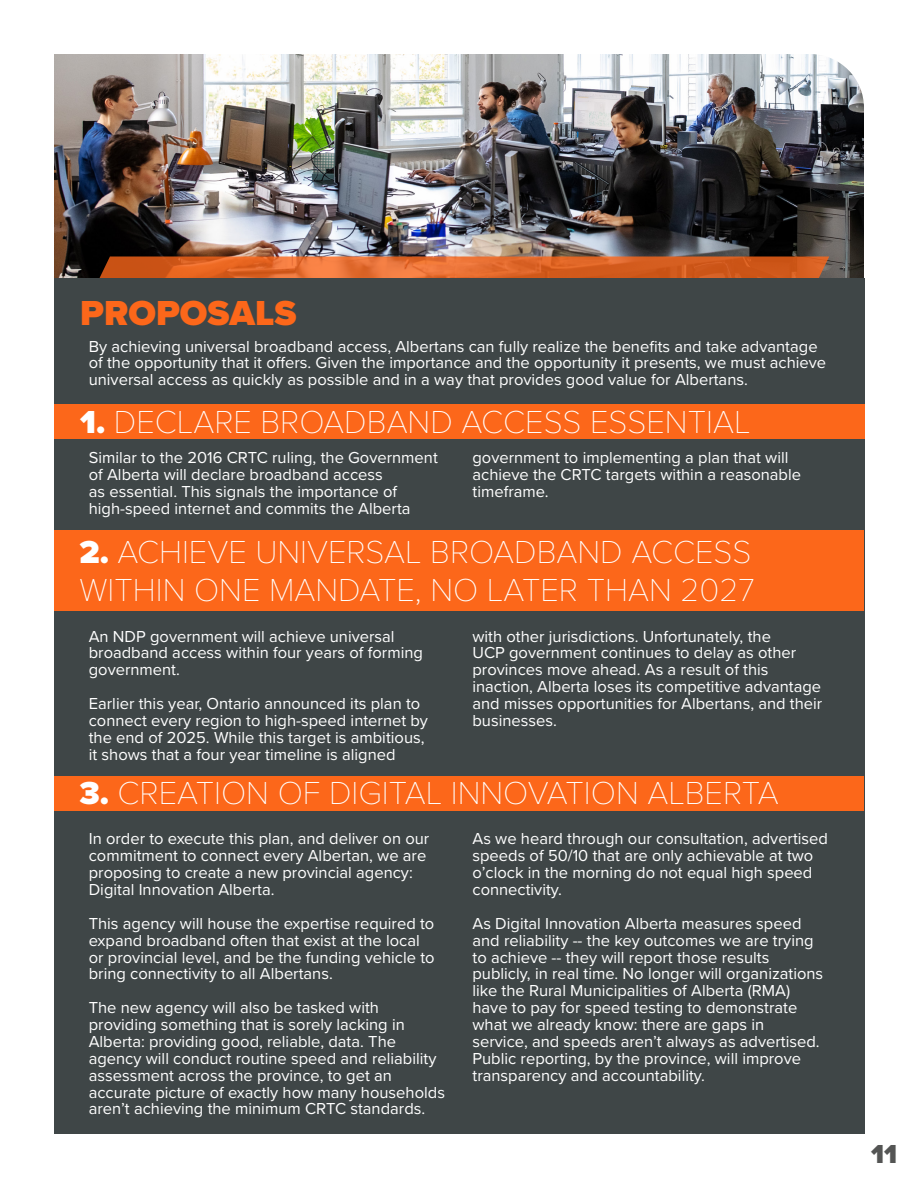
<style>
.page{position:relative;width:918px;height:1188px;background:#fff}
.page>*{position:absolute;margin:0;border:0;box-sizing:border-box;transform-origin:0 0}
.Paragraph_Style_1{font:900 36px "Proxima Nova";color:#fc671a}
.Paragraph_Style_1-2{font:100 33px/38.2px "Proxima Nova T";color:#fff}
.t1{font:900 27px "Proxima Nova";color:#545554}
.t2{font:16.5px/16.8px "Proxima Nova";color:#fff}
.s1{font-family:"Proxima Nova";font-weight:900}
</style>
<div class="page">
<img style="left:54px;top:54px;width:810px;height:224px">
<svg style="left:85px;top:256px;width:748px;height:22px;background:#d26127"></svg>
<div style="left:54px;top:278px;width:810px;height:856px;background:#3f4647"></div>
<div style="left:54px;top:404px;width:810px;height:34px;background:#fc671a"></div>
<div style="left:54px;top:776px;width:810px;height:35px;background:#fc671a"></div>
<div style="left:54px;top:531px;width:810px;height:80px;background:#fc671a"></div>
<p class="Paragraph_Style_1" style="left:80px;top:286px;width:218px">PROPOSALS</p>
<p class="t2" style="left:89px;top:337px;width:739px">By achieving universal broadband access, Albertans can fully realize the benefits and take advantage of the opportunity that it offers. Given the importance and the opportunity it presents, we must achieve universal access as quickly as possible and in a way that provides good value for Albertans.</p>
<p class="Paragraph_Style_1-2" style="left:80px;top:401px;width:672px"><span class="s1">1.</span> DECLARE BROADBAND ACCESS ESSENTIAL</p>
<p class="t2" style="left:89px;top:449px;width:351px">Similar to the 2016 CRTC ruling, the Government of Alberta will declare broadband access<br>as essential. This signals the importance of high-speed internet and commits the Alberta</p>
<p class="t2" style="left:472px;top:449px;width:330px">government to implementing a plan that will achieve the CRTC targets within a reasonable timeframe.</p>
<p class="Paragraph_Style_1-2" style="left:79px;top:530px;width:677px"><span class="s1">2.</span> ACHIEVE UNIVERSAL BROADBAND ACCESS<br>WITHIN ONE MANDATE, NO LATER THAN 2027</p>
<p class="t2" style="left:89px;top:627px;width:336px">An NDP government will achieve universal broadband access within four years of forming government.</p>
<p class="t2" style="left:89px;top:694px;width:341px">Earlier this year, Ontario announced its plan to connect every region to high-speed internet by the end of 2025. While this target is ambitious, it shows that a four year timeline is aligned</p>
<p class="t2" style="left:472px;top:627px;width:351px">with other jurisdictions. Unfortunately, the<br>UCP government continues to delay as other provinces move ahead. As a result of this inaction, Alberta loses its competitive advantage and misses opportunities for Albertans, and their businesses.</p>
<p class="Paragraph_Style_1-2" style="left:79px;top:771px;width:701px"><span class="s1">3.</span> CREATION OF DIGITAL INNOVATION ALBERTA</p>
<p class="t2" style="left:89px;top:830px;width:342px">In order to execute this plan, and deliver on our commitment to connect every Albertan, we are proposing to create a new provincial agency:<br>Digital Innovation Alberta.</p>
<p class="t2" style="left:89px;top:914px;width:347px">This agency will house the expertise required to expand broadband often that exist at the local or provincial level, and be the funding vehicle to bring connectivity to all Albertans.</p>
<p class="t2" style="left:89px;top:999px;width:358px">The new agency will also be tasked with providing something that is sorely lacking in Alberta: providing good, reliable, data. The agency will conduct routine speed and reliability assessment across the province, to get an accurate picture of exactly how many households aren’t achieving the minimum CRTC standards.</p>
<p class="t2" style="left:472px;top:830px;width:357px">As we heard through our consultation, advertised speeds of 50/10 that are only achievable at two o’clock in the morning do not equal high speed connectivity.</p>
<p class="t2" style="left:472px;top:914px;width:352px">As Digital Innovation Alberta measures speed and reliability -- the key outcomes we are trying to achieve -- they will report those results publicly, in real time. No longer will organizations like the Rural Municipalities of Alberta (RMA) have to pay for speed testing to demonstrate what we already know: there are gaps in service, and speeds aren’t always as advertised.<br>Public reporting, by the province, will improve transparency and accountability.</p>
<h3 class="t1" style="left:871px;top:1134px;width:28px">11</h3>
</div>
